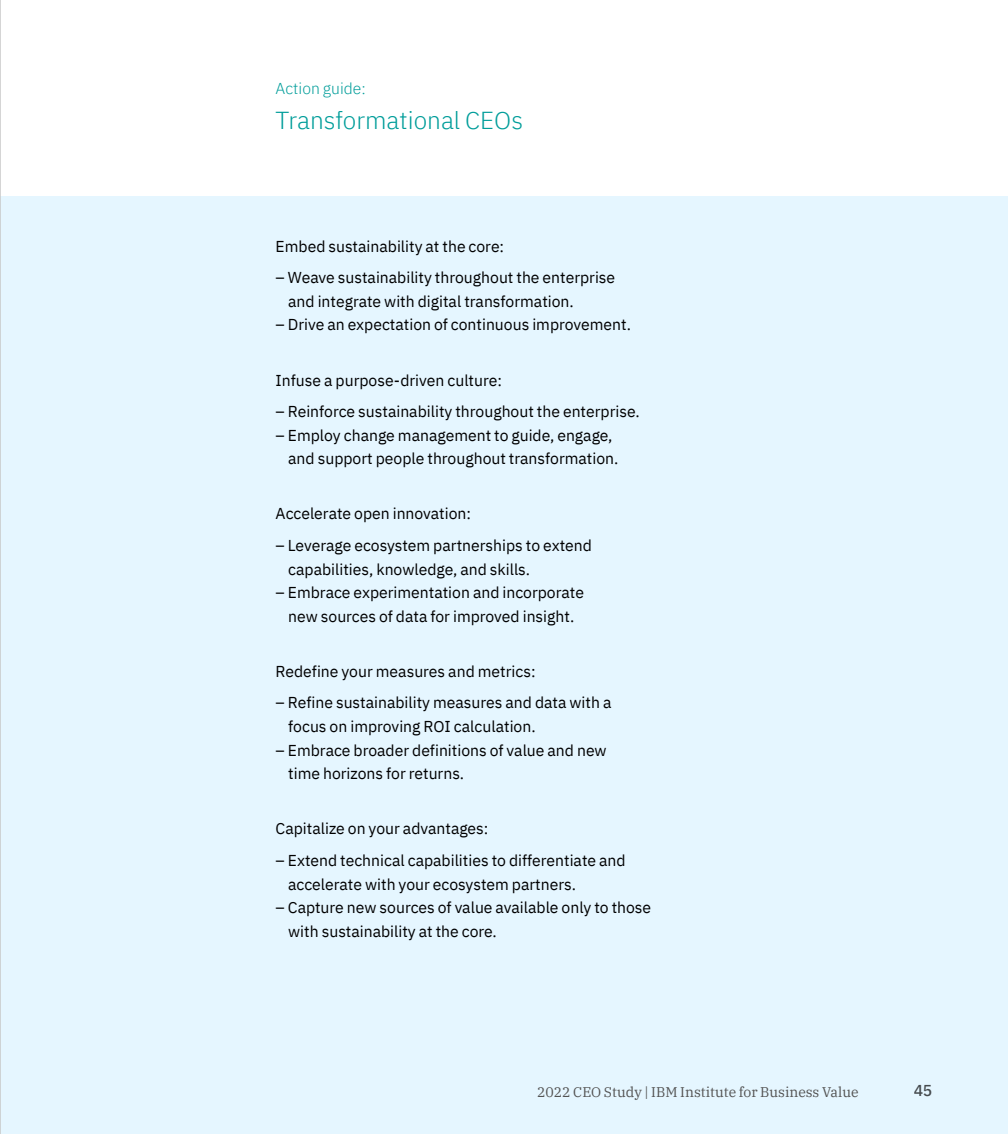
<style>
.page{position:relative;width:1008px;height:1134px;background:#fff}
.page>*{position:absolute;margin:0;border:0;box-sizing:border-box;transform-origin:0 0}
.t1{font:300 24.5px "IBM Plex Sans";color:#009d9a}
.t2{font:15.75px/23.6px "IBM Plex Sans";color:#000}
.t3{font:300 15.75px "IBM Plex Sans";color:#009d9a}
.t4{font:500 15.75px "IBM Plex Sans";color:#000}
.t5{font:14px "IBM Plex Serif";color:#525252}
</style>
<div class="page">
<div style="left:0;top:197px;width:1008px;height:937px;background:#e5f6ff"></div>
<hr style="left:0;top:0;width:1px;height:1134px;background:#c6c6c6">
<p class="t3" style="left:276px;top:77px;width:92px">Action guide:</p>
<h1 class="t1" style="left:276px;top:102px;width:249px">Transformational CEOs</h1>
<p class="t2" style="left:276px;top:233px;width:230px">Embed sustainability at the core:</p>
<p class="t2" style="left:288px;top:264px;width:329px;text-indent:-13px">– Weave sustainability throughout the enterprise and integrate with digital transformation.</p>
<p class="t2" style="left:276px;top:312px;width:357px">– Drive an expectation of continuous improvement.</p>
<p class="t2" style="left:276px;top:367px;width:228px">Infuse a purpose-driven culture:</p>
<p class="t2" style="left:276px;top:398px;width:366px">– Reinforce sustainability throughout the enterprise.</p>
<p class="t2" style="left:288px;top:422px;width:332px;text-indent:-13px">– Employ change management to guide, engage, and support people throughout transformation.</p>
<p class="t2" style="left:276px;top:501px;width:197px">Accelerate open innovation:</p>
<p class="t2" style="left:288px;top:532px;width:305px;text-indent:-13px">– Leverage ecosystem partnerships to extend capabilities, knowledge, and skills.</p>
<p class="t2" style="left:276px;top:579px;width:310px;text-align:center">– Embrace experimentation and incorporate new sources of data for improved insight.</p>
<p class="t2" style="left:276px;top:658px;width:262px">Redefine your measures and metrics:</p>
<p class="t2" style="left:288px;top:690px;width:325px;text-indent:-13px">– Refine sustainability measures and data with a focus on improving ROI calculation.</p>
<p class="t2" style="left:288px;top:737px;width:320px;text-indent:-13px">– Embrace broader definitions of value and new time horizons for returns.</p>
<p class="t2" style="left:276px;top:816px;width:214px">Capitalize on your advantages:</p>
<p class="t2" style="left:288px;top:847px;width:339px;text-indent:-13px">– Extend technical capabilities to differentiate and accelerate with your ecosystem partners.</p>
<p class="t2" style="left:288px;top:894px;width:365px;text-indent:-13px">– Capture new sources of value available only to those with sustainability at the core.</p>
<p class="t5" style="left:537px;top:1081px;width:323px">2022 CEO Study | IBM Institute for Business Value</p>
<p class="t4" style="left:914px;top:1078px;width:20px">45</p>
</div>
